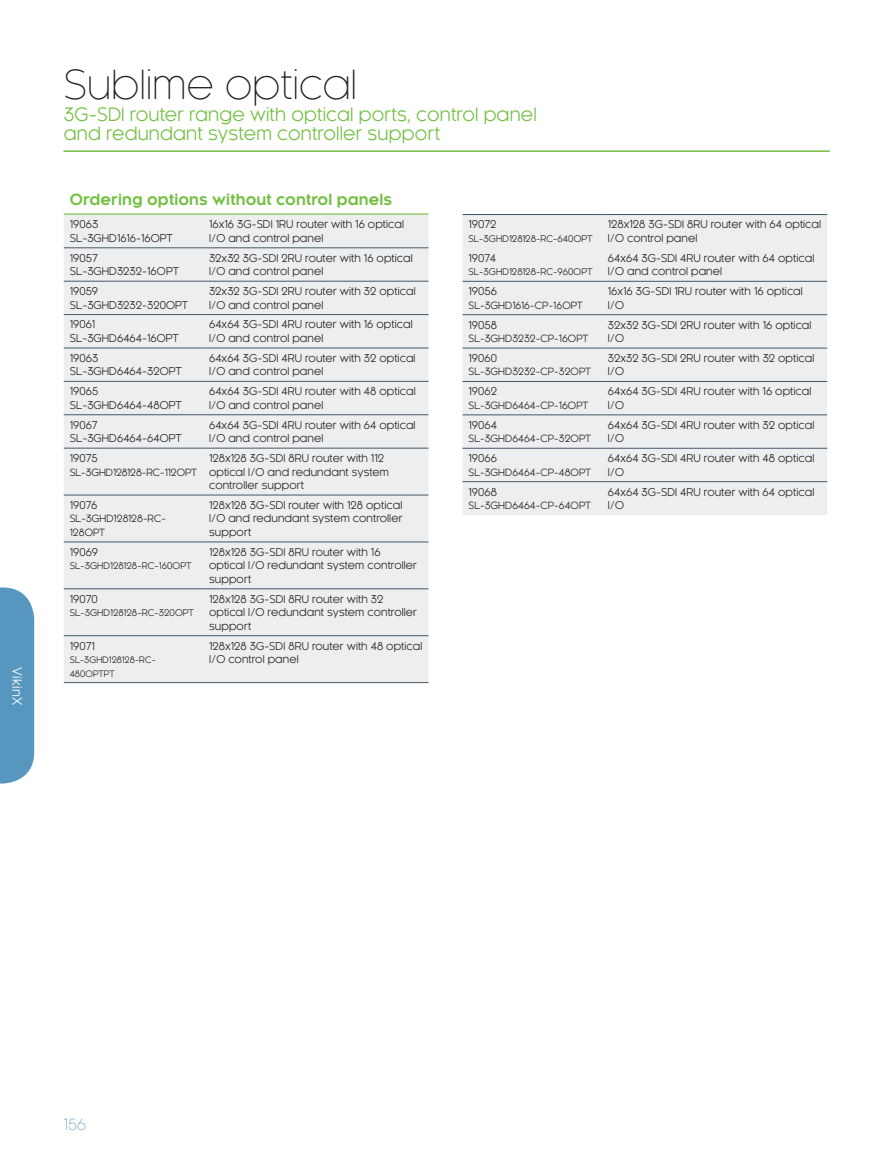
<style>
.page{position:relative;width:891px;height:1175px;background:#fff}
.page>*{position:absolute;margin:0;border:0;box-sizing:border-box;transform-origin:0 0}
.t1{font:300 39px "Kessel 105";letter-spacing:.01em;color:#231f20}
.t2{font:18px/19.5px "Kessel 105";letter-spacing:.01em;color:#74bf43}
.t3{font:700 15px "Kessel 105";letter-spacing:.01em;color:#74bf43}
.t4{font:300 15px "Kessel 105";color:#5696bf}
.t5{font:12.75px "Kessel 105";letter-spacing:.025em;color:#fff}
.t6{font:10.5px/13.5px "Kessel 105";letter-spacing:.01em;color:#231f20}
.t7{font:9.75px/13.5px "Kessel 105";letter-spacing:.01em;color:#231f20}
.t8{font:9px "Kessel 105";letter-spacing:.01em;color:#231f20}
.t9{font:8.7px/13.5px "Kessel 105";letter-spacing:.01em;color:#231f20}
</style>
<div class="page">
<hr style="left:64px;top:151px;width:765px;height:1px;background:#74bf43">
<div style="left:0;top:587px;width:34px;height:196px;background:#5696bf"></div>
<div style="left:64px;top:215px;width:364px;height:467px;background:#eceef0"></div>
<hr style="left:64px;top:314px;width:139px;height:1px;background:#475865">
<hr style="left:203px;top:314px;width:225px;height:1px;background:#475865">
<hr style="left:64px;top:348px;width:139px;height:1px;background:#475865">
<hr style="left:203px;top:348px;width:225px;height:1px;background:#475865">
<hr style="left:64px;top:381px;width:139px;height:1px;background:#475865">
<hr style="left:203px;top:381px;width:225px;height:1px;background:#475865">
<hr style="left:64px;top:414px;width:139px;height:1px;background:#475865">
<hr style="left:203px;top:414px;width:225px;height:1px;background:#475865">
<hr style="left:64px;top:448px;width:139px;height:1px;background:#475865">
<hr style="left:203px;top:448px;width:225px;height:1px;background:#475865">
<hr style="left:64px;top:495px;width:139px;height:1px;background:#475865">
<hr style="left:203px;top:495px;width:225px;height:1px;background:#475865">
<hr style="left:64px;top:541px;width:139px;height:1px;background:#475865">
<hr style="left:203px;top:541px;width:225px;height:1px;background:#475865">
<hr style="left:64px;top:588px;width:139px;height:1px;background:#475865">
<hr style="left:203px;top:588px;width:225px;height:1px;background:#475865">
<hr style="left:64px;top:635px;width:139px;height:1px;background:#475865">
<hr style="left:203px;top:635px;width:225px;height:1px;background:#475865">
<hr style="left:64px;top:682px;width:139px;height:1px;background:#475865">
<hr style="left:203px;top:682px;width:225px;height:1px;background:#475865">
<hr style="left:64px;top:213px;width:139px;height:2px;background:#74bf43">
<hr style="left:203px;top:213px;width:225px;height:2px;background:#74bf43">
<hr style="left:64px;top:247px;width:139px;height:1px;background:#475865">
<hr style="left:64px;top:281px;width:139px;height:1px;background:#475865">
<hr style="left:203px;top:247px;width:225px;height:1px;background:#475865">
<hr style="left:203px;top:281px;width:225px;height:1px;background:#475865">
<div style="left:463px;top:215px;width:364px;height:300px;background:#eceef0"></div>
<hr style="left:463px;top:214px;width:139px;height:1px;background:#475865">
<hr style="left:602px;top:214px;width:225px;height:1px;background:#475865">
<hr style="left:463px;top:281px;width:139px;height:1px;background:#475865">
<hr style="left:602px;top:281px;width:225px;height:1px;background:#475865">
<hr style="left:463px;top:314px;width:139px;height:1px;background:#475865">
<hr style="left:602px;top:314px;width:225px;height:1px;background:#475865">
<hr style="left:463px;top:348px;width:139px;height:1px;background:#475865">
<hr style="left:602px;top:348px;width:225px;height:1px;background:#475865">
<hr style="left:463px;top:381px;width:139px;height:1px;background:#475865">
<hr style="left:602px;top:381px;width:225px;height:1px;background:#475865">
<hr style="left:463px;top:414px;width:139px;height:1px;background:#475865">
<hr style="left:602px;top:414px;width:225px;height:1px;background:#475865">
<hr style="left:463px;top:448px;width:139px;height:1px;background:#475865">
<hr style="left:602px;top:448px;width:225px;height:1px;background:#475865">
<hr style="left:463px;top:481px;width:139px;height:1px;background:#475865">
<hr style="left:602px;top:481px;width:225px;height:1px;background:#475865">
<p class="t5" style="left:24px;top:667px;width:39px;rotate:90deg">VikinX</p>
<h1 class="t1" style="left:64px;top:63px;width:295px">Sublime optical</h1>
<h2 class="t2" style="left:64px;top:104px;width:475px">3G-SDI router range with optical ports, control panel and redundant system controller support</h2>
<h3 class="t3" style="left:70px;top:191px;width:324px">Ordering options without control panels</h3>
<p class="t6" style="left:70px;top:218px;width:105px">19063<br>SL-3GHD1616-16OPT</p>
<p class="t6" style="left:209px;top:218px;width:197px">16x16 3G-SDI 1RU router with 16 optical<br>I/O and control panel</p>
<p class="t6" style="left:70px;top:251px;width:111px">19057<br>SL-3GHD3232-16OPT</p>
<p class="t6" style="left:209px;top:251px;width:205px">32x32 3G-SDI 2RU router with 16 optical<br>I/O and control panel</p>
<p class="t6" style="left:70px;top:284px;width:120px">19059<br>SL-3GHD3232-320OPT</p>
<p class="t6" style="left:209px;top:284px;width:208px">32x32 3G-SDI 2RU router with 32 optical<br>I/O and control panel</p>
<p class="t6" style="left:70px;top:318px;width:111px">19061<br>SL-3GHD6464-16OPT</p>
<p class="t6" style="left:209px;top:318px;width:205px">64x64 3G-SDI 4RU router with 16 optical<br>I/O and control panel</p>
<p class="t6" style="left:70px;top:351px;width:114px">19063<br>SL-3GHD6464-32OPT</p>
<p class="t6" style="left:209px;top:351px;width:208px">64x64 3G-SDI 4RU router with 32 optical<br>I/O and control panel</p>
<p class="t6" style="left:70px;top:384px;width:114px">19065<br>SL-3GHD6464-48OPT</p>
<p class="t6" style="left:209px;top:384px;width:208px">64x64 3G-SDI 4RU router with 48 optical<br>I/O and control panel</p>
<p class="t6" style="left:70px;top:418px;width:114px">19067<br>SL-3GHD6464-64OPT</p>
<p class="t6" style="left:209px;top:418px;width:208px">64x64 3G-SDI 4RU router with 64 optical<br>I/O and control panel</p>
<p class="t6" style="left:70px;top:451px;width:29px">19075</p>
<p class="t7" style="left:70px;top:465px;width:129px">SL-3GHD128128-RC-112OPT</p>
<p class="t6" style="left:209px;top:451px;width:182px">128x128 3G-SDI 8RU router with 112 optical I/O and redundant system controller support</p>
<p class="t6" style="left:70px;top:498px;width:29px">19076</p>
<p class="t7" style="left:70px;top:512px;width:98px">SL-3GHD128128-RC-<br>128OPT</p>
<p class="t6" style="left:209px;top:498px;width:195px;text-align:justify">128x128 3G-SDI router with 128 optical I/O and redundant system controller support</p>
<p class="t6" style="left:70px;top:545px;width:30px">19069</p>
<p class="t8" style="left:70px;top:561px;width:123px">SL-3GHD128128-RC-160OPT</p>
<p class="t6" style="left:209px;top:545px;width:210px">128x128 3G-SDI 8RU router with 16 optical I/O redundant system controller support</p>
<p class="t6" style="left:70px;top:592px;width:30px">19070</p>
<p class="t8" style="left:70px;top:608px;width:126px">SL-3GHD128128-RC-320OPT</p>
<p class="t6" style="left:209px;top:592px;width:210px">128x128 3G-SDI 8RU router with 32 optical I/O redundant system controller support</p>
<p class="t6" style="left:70px;top:639px;width:27px">19071</p>
<p class="t9" style="left:70px;top:653px;width:87px">SL-3GHD128128-RC-<br>480OPTPT</p>
<p class="t6" style="left:209px;top:639px;width:215px">128x128 3G-SDI 8RU router with 48 optical<br>I/O control panel</p>
<p class="t6" style="left:469px;top:218px;width:29px">19072</p>
<p class="t8" style="left:469px;top:234px;width:126px">SL-3GHD128128-RC-640OPT</p>
<p class="t6" style="left:608px;top:218px;width:215px">128x128 3G-SDI 8RU router with 64 optical<br>I/O control panel</p>
<p class="t6" style="left:469px;top:251px;width:29px">19074</p>
<p class="t8" style="left:469px;top:267px;width:126px">SL-3GHD128128-RC-960OPT</p>
<p class="t6" style="left:608px;top:251px;width:208px">64x64 3G-SDI 4RU router with 64 optical<br>I/O and control panel</p>
<p class="t6" style="left:469px;top:284px;width:30px">19056</p>
<p class="t7" style="left:469px;top:298px;width:116px">SL-3GHD1616-CP-16OPT</p>
<p class="t6" style="left:608px;top:284px;width:197px">16x16 3G-SDI 1RU router with 16 optical<br>I/O</p>
<p class="t6" style="left:469px;top:318px;width:30px">19058</p>
<p class="t7" style="left:469px;top:332px;width:122px">SL-3GHD3232-CP-16OPT</p>
<p class="t6" style="left:608px;top:318px;width:205px">32x32 3G-SDI 2RU router with 16 optical<br>I/O</p>
<p class="t6" style="left:469px;top:351px;width:30px">19060</p>
<p class="t7" style="left:469px;top:365px;width:124px">SL-3GHD3232-CP-32OPT</p>
<p class="t6" style="left:608px;top:351px;width:208px">32x32 3G-SDI 2RU router with 32 optical<br>I/O</p>
<p class="t6" style="left:469px;top:385px;width:30px">19062</p>
<p class="t7" style="left:469px;top:398px;width:121px">SL-3GHD6464-CP-16OPT</p>
<p class="t6" style="left:608px;top:385px;width:205px">64x64 3G-SDI 4RU router with 16 optical<br>I/O</p>
<p class="t6" style="left:469px;top:418px;width:30px">19064</p>
<p class="t7" style="left:469px;top:432px;width:124px">SL-3GHD6464-CP-32OPT</p>
<p class="t6" style="left:608px;top:418px;width:208px">64x64 3G-SDI 4RU router with 32 optical<br>I/O</p>
<p class="t6" style="left:469px;top:451px;width:30px">19066</p>
<p class="t7" style="left:469px;top:465px;width:124px">SL-3GHD6464-CP-48OPT</p>
<p class="t6" style="left:608px;top:451px;width:208px">64x64 3G-SDI 4RU router with 48 optical<br>I/O</p>
<p class="t6" style="left:469px;top:485px;width:30px">19068</p>
<p class="t7" style="left:469px;top:498px;width:124px">SL-3GHD6464-CP-64OPT</p>
<p class="t6" style="left:608px;top:485px;width:208px">64x64 3G-SDI 4RU router with 64 optical<br>I/O</p>
<h3 class="t4" style="left:64px;top:1116px;width:24px">156</h3>
</div>
